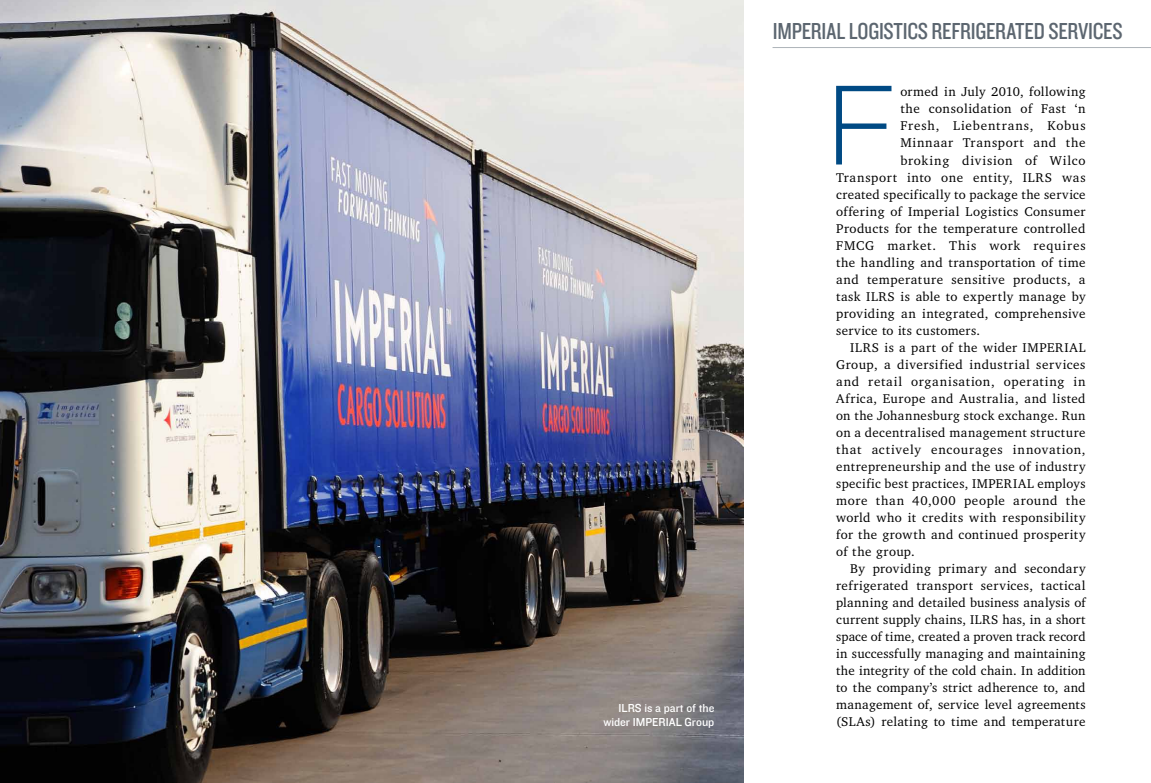
<style>
.page{position:relative;width:1151px;height:783px;background:#fff}
.page>*{position:absolute;margin:0;border:0;box-sizing:border-box;transform-origin:0 0}
.t1{font:300 112.3px "Gotham HTF";color:#004a84}
.t2{font:24px "Knockout HTF29 Junior Liteweight";letter-spacing:-.01em;color:#5c6670}
.t3{font:13px "Charter IT Cby BT";letter-spacing:.035em;color:#000}
.t4{font:13px "Charter IT Cby BT";letter-spacing:.055em;color:#000}
.t5{font:13px "Charter IT Cby BT";letter-spacing:.01em;color:#000}
.t6{font:13px "Charter IT Cby BT";letter-spacing:.065em;color:#000}
.t7{font:13px "Charter IT Cby BT";letter-spacing:.015em;color:#000}
.t8{font:12px/14.4px "Knockout HTF31 Junior Middlewt";color:#fff}
</style>
<div class="page">
<img style="left:0;top:0;width:743px;height:782px">
<hr style="left:772px;top:47px;width:379px;height:1px;background:#adb3b8">
<p class="t8" style="left:618px;top:700px;width:7px">ILRS</p>
<p class="t8" style="left:603px;top:700px;width:113px;text-indent:41px">is a part of the wider IM PERIAL</p>
<p class="t8" style="left:685px;top:715px;width:31px">Group</p>
<h2 class="t2" style="left:773px;top:18px;width:351px">IMPERIAL LOGISTICS REFRIGERATED SERVICES</h2>
<h1 class="t1" style="left:824px;top:64px;width:75px">F</h1>
<p class="t3" style="left:900px;top:84px;width:187px">ormed in July 2010, following</p>
<p class="t3" style="left:900px;top:101px;width:187px">the consolidation of Fast ‘n</p>
<p class="t6" style="left:900px;top:118px;width:187px">Fresh, Liebentrans, Kobus</p>
<p class="t4" style="left:900px;top:135px;width:187px">Minnaar Transport and the</p>
<p class="t4" style="left:900px;top:152px;width:187px">broking division of Wilco</p>
<p class="t4" style="left:836px;top:169px;width:251px">Transport into one entity, ILRS was</p>
<p class="t3" style="left:836px;top:186px;width:251px">created specifically to package the service</p>
<p class="t3" style="left:836px;top:203px;width:251px">offering of Imperial Logistics Consumer</p>
<p class="t3" style="left:836px;top:220px;width:251px">Products for the temperature controlled</p>
<p class="t6" style="left:836px;top:237px;width:251px">FMCG market. This work requires</p>
<p class="t3" style="left:836px;top:254px;width:251px">the handling and transportation of time</p>
<p class="t3" style="left:836px;top:271px;width:251px">and temperature sensitive products, a</p>
<p class="t3" style="left:836px;top:288px;width:251px">task ILRS is able to expertly manage by</p>
<p class="t3" style="left:836px;top:305px;width:251px">providing an integrated, comprehensive</p>
<p class="t3" style="left:836px;top:322px;width:145px">service to its customers.</p>
<p class="t3" style="left:850px;top:339px;width:237px">ILRS is a part of the wider IMPERIAL</p>
<p class="t3" style="left:836px;top:356px;width:251px">Group, a diversified industrial services</p>
<p class="t4" style="left:836px;top:373px;width:251px">and retail organisation, operating in</p>
<p class="t3" style="left:836px;top:390px;width:251px">Africa, Europe and Australia, and listed</p>
<p class="t3" style="left:836px;top:407px;width:251px">on the Johannesburg stock exchange. Run</p>
<p class="t3" style="left:836px;top:424px;width:251px">on a decentralised management structure</p>
<p class="t4" style="left:836px;top:441px;width:251px">that actively encourages innovation,</p>
<p class="t3" style="left:836px;top:458px;width:251px">entrepreneurship and the use of industry</p>
<p class="t3" style="left:836px;top:475px;width:251px">specific best practices, IMPERIAL employs</p>
<p class="t3" style="left:836px;top:492px;width:251px">more than 40,000 people around the</p>
<p class="t3" style="left:836px;top:509px;width:251px">world who it credits with responsibility</p>
<p class="t3" style="left:836px;top:526px;width:251px">for the growth and continued prosperity</p>
<p class="t3" style="left:836px;top:543px;width:80px">of the group.</p>
<p class="t3" style="left:850px;top:560px;width:237px">By providing primary and secondary</p>
<p class="t3" style="left:836px;top:577px;width:251px">refrigerated transport services, tactical</p>
<p class="t3" style="left:836px;top:594px;width:251px">planning and detailed business analysis of</p>
<p class="t3" style="left:836px;top:611px;width:251px">current supply chains, ILRS has, in a short</p>
<p class="t5" style="left:836px;top:628px;width:251px">space of time, created a proven track record</p>
<p class="t3" style="left:836px;top:645px;width:251px">in successfully managing and maintaining</p>
<p class="t5" style="left:836px;top:662px;width:251px">the integrity of the cold chain. In addition</p>
<p class="t7" style="left:836px;top:679px;width:251px">to the company’s strict adherence to, and</p>
<p class="t3" style="left:836px;top:696px;width:251px">management of, service level agreements</p>
<p class="t3" style="left:836px;top:713px;width:251px">(SLAs) relating to time and temperature</p>
</div>
